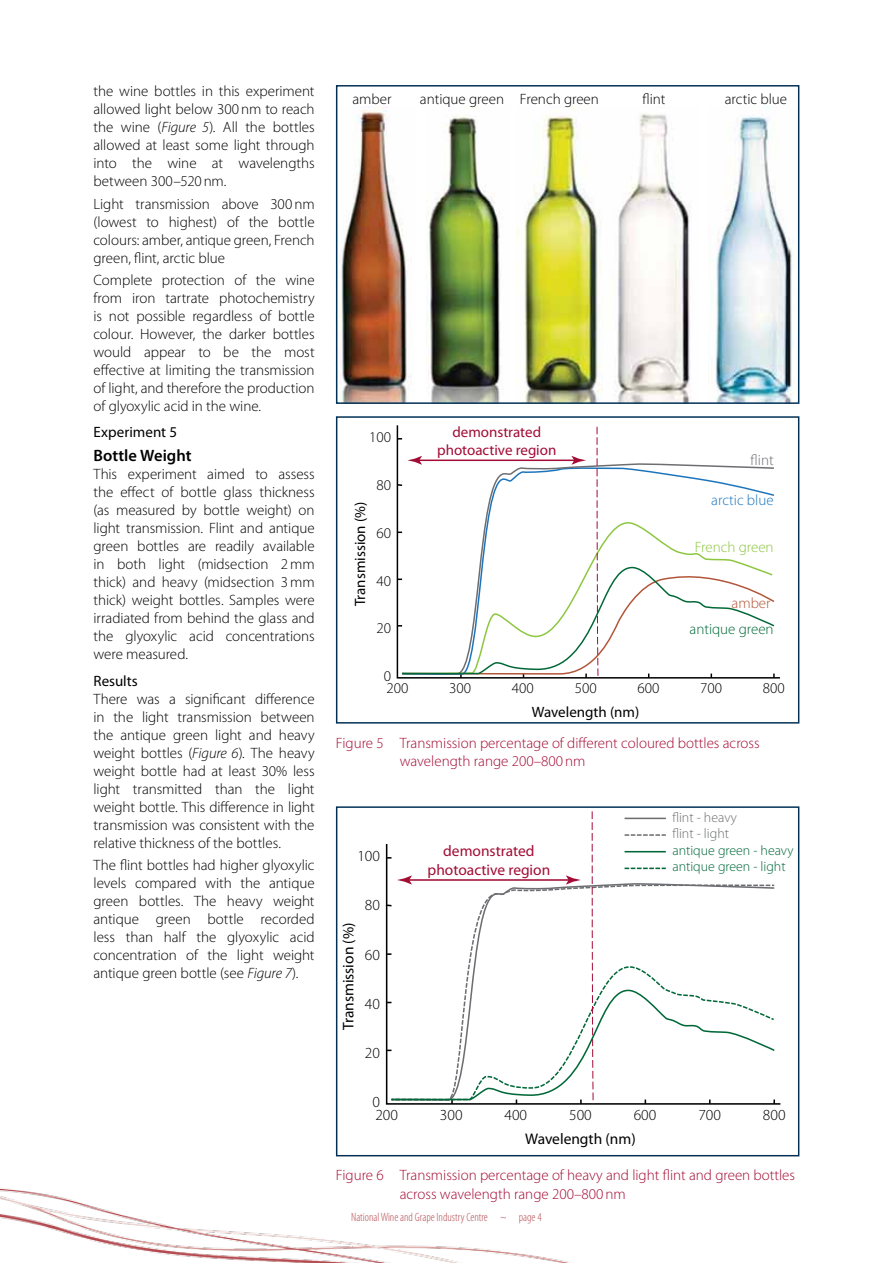
<style>
.page{position:relative;width:893px;height:1263px;background:#fff}
.page>*{position:absolute;margin:0;border:0;box-sizing:border-box;transform-origin:0 0}
.t1{font:600 16.5px "Myriad Pro";color:#000}
.t2{font:300 15.45px "Myriad Pro";color:#000}
.t3{font:15.45px "Myriad Pro";color:#000}
.t4{font:15.45px/18.6px "Myriad Pro";color:#a30b35;text-align:center}
.t5{font:300 15px/18px "Myriad Pro";letter-spacing:-.005em;color:#000;text-align:justify}
.t6{font:300 15px/18.8px "Myriad Pro";color:#a30b35}
.t7{font:15px "Myriad Pro";color:#000}
.t8{font:15px/18px "Myriad Pro";color:#a30b35;text-align:center}
.t9{font:300 15px "Myriad Pro";color:#006838}
.t10{font:300 15px "Myriad Pro";color:#8dc63f}
.t11{font:300 15px "Myriad Pro";color:#1c75bc}
.t12{font:300 15px "Myriad Pro";color:#6d6e71}
.t13{font:300 15px "Myriad Pro";color:#b25538}
.t14{font:300 13.95px "Myriad Pro";color:#006838}
.t15{font:300 13.95px "Myriad Pro";color:#6d6e71}
.t16{font:300 condensed 12px "Myriad Pro";color:#b64f55}
.s1{font-style:italic}
</style>
<div class="page">
<img style="left:0;top:1188px;width:572px;height:75px">
<svg style="left:396px;top:426px;width:379px;height:252px"></svg>
<div style="left:336px;top:416px;width:463px;height:307px;border:1px solid #003055"></div>
<svg style="left:385px;top:811px;width:391px;height:294px"></svg>
<img style="left:340px;top:106px;width:70px;height:296px">
<img style="left:426px;top:115px;width:74px;height:287px">
<img style="left:615px;top:114px;width:76px;height:288px">
<img style="left:715px;top:106px;width:80px;height:296px">
<img style="left:517px;top:106px;width:86px;height:296px">
<div style="left:336px;top:85px;width:463px;height:319px;border:1px solid #003055"></div>
<p class="t5" style="left:94px;top:83px;width:223px">the wine bottles in this experiment allowed light below 300nm to reach the wine (<span class="s1">Figure 5</span>). All the bottles allowed at least some light through into the wine at wavelengths between 300–520nm.</p>
<p class="t5" style="left:94px;top:195px;width:223px">Light transmission above 300nm (lowest to highest) of the bottle colours: amber, antique green, French green, flint, arctic blue</p>
<p class="t5" style="left:94px;top:271px;width:223px">Complete protection of the wine from iron tartrate photochemistry is not possible regardless of bottle colour. However, the darker bottles would appear to be the most effective at limiting the transmission of light, and therefore the production of glyoxylic acid in the wine.</p>
<p class="t7" style="left:94px;top:423px;width:85px">Experiment 5</p>
<p class="t1" style="left:94px;top:445px;width:99px">Bottle Weight</p>
<p class="t5" style="left:94px;top:466px;width:223px">This experiment aimed to assess the effect of bottle glass thickness (as measured by bottle weight) on light transmission. Flint and antique green bottles are readily available in both light (midsection 2mm thick) and heavy (midsection 3mm thick) weight bottles. Samples were irradiated from behind the glass and the glyoxylic acid concentrations were measured.</p>
<p class="t7" style="left:94px;top:672px;width:46px">Results</p>
<p class="t5" style="left:94px;top:690px;width:223px">There was a significant difference in the light transmission between the antique green light and heavy weight bottles (<span class="s1">Figure 6</span>). The heavy weight bottle had at least 30% less light transmitted than the light weight bottle. This difference in light transmission was consistent with the relative thickness of the bottles.</p>
<p class="t5" style="left:94px;top:856px;width:223px">The flint bottles had higher glyoxylic levels compared with the antique green bottles. The heavy weight antique green bottle recorded less than half the glyoxylic acid concentration of the light weight antique green bottle (see <span class="s1">Figure 7</span>).</p>
<p class="t5" style="left:352px;top:90px;width:41px">amber</p>
<p class="t5" style="left:420px;top:90px;width:181px">antique green French green</p>
<p class="t5" style="left:642px;top:90px;width:25px">flint</p>
<p class="t5" style="left:725px;top:90px;width:64px">arctic blue</p>
<p class="t8" style="left:437px;top:423px;width:121px">demonstrated photoactive region</p>
<p class="t5" style="left:369px;top:428px;width:23px">100</p>
<p class="t12" style="left:751px;top:451px;width:25px">flint</p>
<p class="t11" style="left:711px;top:491px;width:64px">arctic blue</p>
<p class="t10" style="left:695px;top:538px;width:80px">French green</p>
<p class="t5" style="left:376px;top:476px;width:16px">80</p>
<p class="t5" style="left:376px;top:524px;width:16px">60</p>
<p class="t7" style="left:351px;top:606px;width:106px;rotate:-90deg">Transmission (%)</p>
<p class="t5" style="left:376px;top:572px;width:16px">40</p>
<p class="t5" style="left:376px;top:620px;width:16px">20</p>
<p class="t5" style="left:384px;top:667px;width:9px">0</p>
<p class="t13" style="left:732px;top:595px;width:41px">amber</p>
<p class="t9" style="left:689px;top:621px;width:86px">antique green</p>
<p class="t5" style="left:386px;top:679px;width:23px">200</p>
<p class="t5" style="left:449px;top:679px;width:23px">300</p>
<p class="t5" style="left:512px;top:679px;width:23px">400</p>
<p class="t5" style="left:575px;top:679px;width:23px">500</p>
<p class="t5" style="left:637px;top:679px;width:23px">600</p>
<p class="t5" style="left:700px;top:679px;width:23px">700</p>
<p class="t5" style="left:763px;top:679px;width:23px">800</p>
<p class="t7" style="left:532px;top:703px;width:109px">Wavelength (nm)</p>
<p class="t6" style="left:400px;top:733px;width:362px;text-indent:-64px">Figure 5 Transmission percentage of different coloured bottles across wavelength range 200–800nm</p>
<p class="t2" style="left:357px;top:847px;width:24px">100</p>
<p class="t4" style="left:428px;top:842px;width:124px">demonstrated photoactive region</p>
<p class="t15" style="left:672px;top:809px;width:66px">flint - heavy</p>
<p class="t14" style="left:672px;top:842px;width:123px">antique green - heavy</p>
<p class="t15" style="left:672px;top:826px;width:58px">flint - light</p>
<p class="t14" style="left:672px;top:859px;width:115px">antique green - light</p>
<p class="t3" style="left:339px;top:1030px;width:109px;rotate:-90deg">Transmission (%)</p>
<p class="t2" style="left:365px;top:897px;width:17px">80</p>
<p class="t2" style="left:365px;top:946px;width:17px">60</p>
<p class="t2" style="left:365px;top:995px;width:17px">40</p>
<p class="t2" style="left:365px;top:1044px;width:17px">20</p>
<p class="t2" style="left:372px;top:1094px;width:9px">0</p>
<p class="t2" style="left:375px;top:1106px;width:24px">200</p>
<p class="t2" style="left:440px;top:1106px;width:24px">300</p>
<p class="t2" style="left:505px;top:1106px;width:24px">400</p>
<p class="t2" style="left:569px;top:1106px;width:24px">500</p>
<p class="t2" style="left:634px;top:1106px;width:24px">600</p>
<p class="t2" style="left:698px;top:1106px;width:24px">700</p>
<p class="t2" style="left:763px;top:1106px;width:24px">800</p>
<p class="t3" style="left:525px;top:1130px;width:112px">Wavelength (nm)</p>
<p class="t6" style="left:400px;top:1166px;width:397px;text-indent:-64px">Figure 6 Transmission percentage of heavy and light flint and green bottles across wavelength range 200–800nm</p>
<p class="t16" style="left:351px;top:1210px;width:192px">National Wine and Grape Industry Centre ~ page 4</p>
</div>
